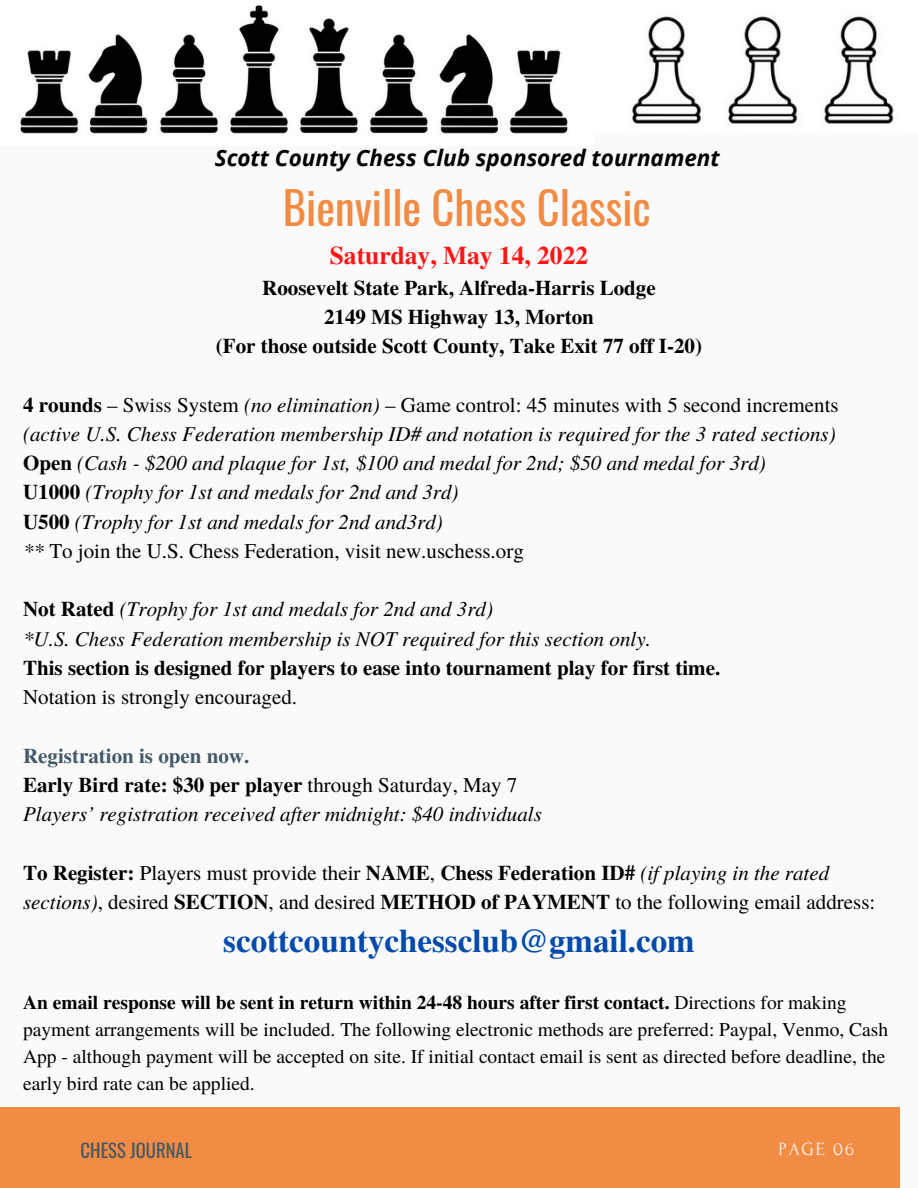
<style>
.page{position:relative;width:918px;height:1188px;background:#fafafa}
.page>*{position:absolute;margin:0;border:0;box-sizing:border-box;transform-origin:0 0}
.t1{font:44.7px "Oswald";color:#f28b43}
.t2{font:700 33px "Te X Gyre Termes";color:#004aad}
.t3{font:700 25.5px "Te X Gyre Termes";color:#ff1616}
.t4{font:italic 700 22.5px "Open Sans";color:#000}
.t5{font:italic 21px "Te X Gyre Termes";color:#000}
.t6{font:21px/29.2px "Te X Gyre Termes";color:#000}
.t7{font:700 21px "Te X Gyre Termes";color:#000}
.t8{font:700 21px "Te X Gyre Termes";color:#435967}
.t9{font:19.5px/27px "Te X Gyre Termes";color:#000}
.t10{font:18.6px "Oswald";color:#435967}
.t11{font:18.6px "Forum";letter-spacing:.1em;color:#fafafa}
.s1{font-weight:700}
.s2{font-style:italic}
.s3{font-weight:700;font-style:normal}
.s4{font-weight:400}
</style>
<div class="page">
<div style="left:0;top:1107px;width:900px;height:81px;background:#f28b43"></div>
<img style="left:20px;top:5px;width:548px;height:129px">
<img style="left:632px;top:16px;width:262px;height:108px">
<p class="t4" style="left:215px;top:142px;width:506px">Scott County Chess Club sponsored tournament</p>
<p class="t1" style="left:283px;top:173px;width:370px">Bienville Chess Classic</p>
<p class="t3" style="left:330px;top:236px;width:260px">Saturday, May 14, 2022</p>
<p class="t7" style="left:262px;top:271px;width:395px">Roosevelt State Park, Alfreda-Harris Lodge</p>
<p class="t7" style="left:324px;top:300px;width:271px">2149 MS Highway 13, Morton</p>
<p class="t7" style="left:216px;top:330px;width:488px">(For those outside Scott County, Take Exit 77 off I-20)</p>
<p class="t6" style="left:23px;top:389px;width:817px"><span class="s1">4 rounds</span> – Swiss System <span class="s2">(no elimination)</span> – Game control: 45 minutes with 5 second increments</p>
<p class="t5" style="left:23px;top:418px;width:814px">(active U.S. Chess Federation membership ID# and notation is required for the 3 rated sections)</p>
<p class="t5" style="left:23px;top:448px;width:744px"><span class="s3">Open</span> (Cash - $200 and plaque for 1st, $100 and medal for 2nd; $50 and medal for 3rd)</p>
<p class="t5" style="left:23px;top:477px;width:437px"><span class="s3">U1000</span> (Trophy for 1st and medals for 2nd and 3rd)</p>
<p class="t5" style="left:23px;top:506px;width:421px"><span class="s3">U500</span> (Trophy for 1st and medals for 2nd and3rd)</p>
<p class="t6" style="left:23px;top:535px;width:502px"><span class="s2">**</span> To join the U.S. Chess Federation, visit new.uschess.org</p>
<p class="t5" style="left:23px;top:594px;width:471px"><span class="s3">Not Rated</span> (Trophy for 1st and medals for 2nd and 3rd)</p>
<p class="t5" style="left:23px;top:623px;width:629px">*U.S. Chess Federation membership is NOT required for this section only.</p>
<p class="t7" style="left:23px;top:651px;width:699px">This section is designed for players to ease into tournament play for first time.</p>
<p class="t6" style="left:23px;top:681px;width:275px">Notation is strongly encouraged.</p>
<p class="t8" style="left:23px;top:739px;width:228px">Registration is open now.</p>
<p class="t7" style="left:23px;top:768px;width:496px">Early Bird rate: $30 per player <span class="s4">through Saturday, May 7</span></p>
<p class="t5" style="left:23px;top:799px;width:520px">Players’ registration received after midnight: $40 individuals</p>
<p class="t6" style="left:23px;top:857px;width:854px"><span class="s1">To Register:</span> Players must provide their <span class="s1">NAME</span>, <span class="s1">Chess Federation ID#</span> <span class="s2">(if playing in the rated sections)</span>, desired <span class="s1">SECTION</span>, and desired <span class="s1">METHOD of PAYMENT</span> to the following email address:</p>
<p class="t2" style="left:223px;top:915px;width:473px">scottcountychessclub@gmail.com</p>
<p class="t9" style="left:23px;top:988px;width:867px"><span class="s1">An email response will be sent in return within 24-48 hours after first contact.</span> Directions for making payment arrangements will be included. The following electronic methods are preferred: Paypal, Venmo, Cash App - although payment will be accepted on site. If initial contact email is sent as directed before deadline, the early bird rate can be applied.</p>
<p class="t10" style="left:81px;top:1136px;width:113px">CHESS JOURNAL</p>
<p class="t11" style="left:778px;top:1139px;width:77px">PAGE 06</p>
</div>
